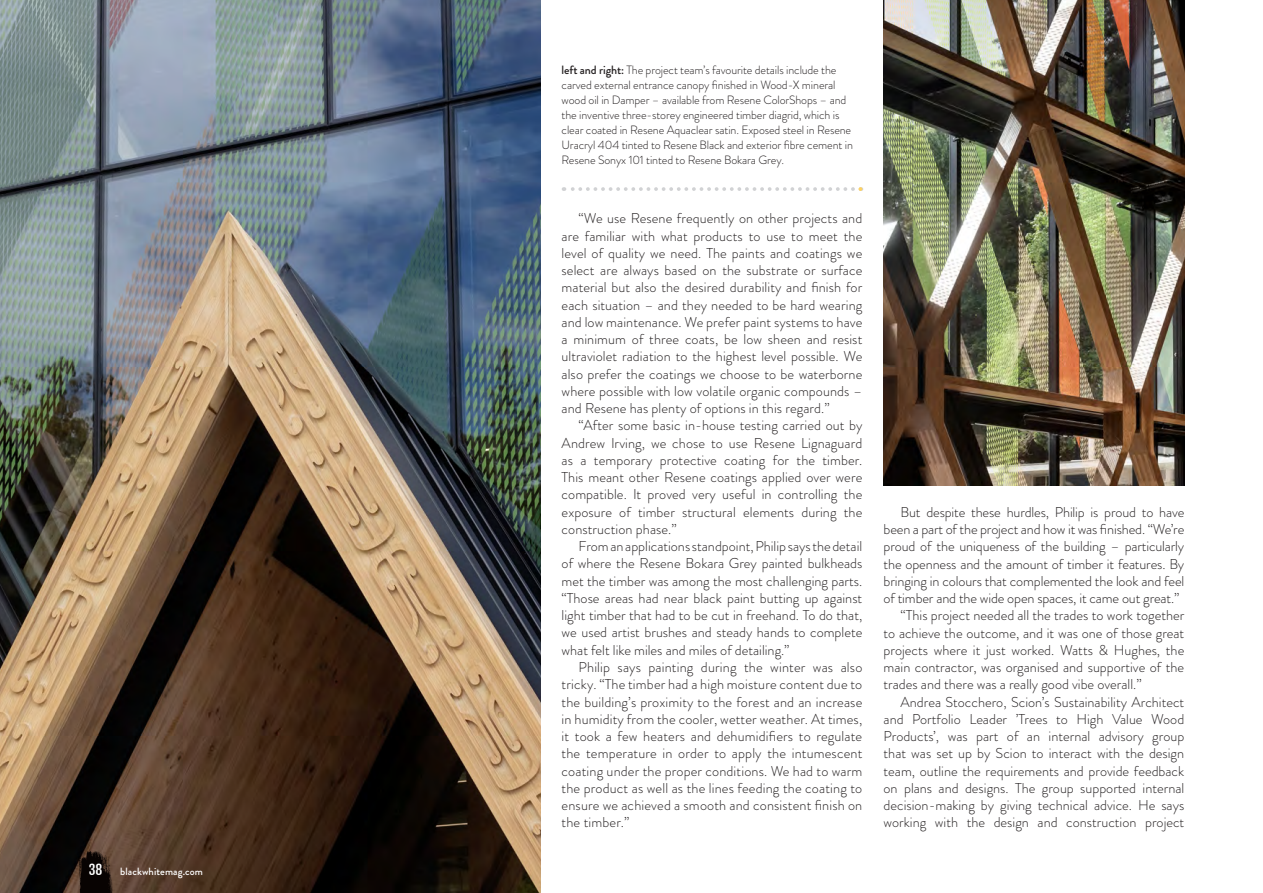
<style>
.page{position:relative;width:1263px;height:893px;background:#fff}
.page>*{position:absolute;margin:0;border:0;box-sizing:border-box;transform-origin:0 0}
.Body_Copy{font:300 14.25px/17.2px "Brandon Grotesque";color:#231f20;text-align:justify}
.t1{font:13.5px "Fjalla One";color:#fff}
.t2{font:300 12px/15px "Brandon Grotesque";letter-spacing:-.01em;color:#231f20}
.t3{font:500 10.5px "Brandon Grotesque";letter-spacing:.01em;color:#fff}
.s1{font-weight:500}
</style>
<div class="page">
<img style="left:883px;top:0;width:301px;height:485px">
<img style="left:0;top:0;width:540px;height:893px">
<svg style="left:563px;top:187px;width:299px;height:4px"></svg>
<svg style="left:79px;top:850px;width:34px;height:43px"></svg>
<p class="t1" style="left:89px;top:861px;width:15px">38</p>
<p class="t3" style="left:120px;top:864px;width:84px">blackwhitemag.com</p>
<p class="t2" style="left:562px;top:63px;width:293px"><span class="s1">left and right:</span> The project team’s favourite details include the carved external entrance canopy finished in Wood-X mineral wood oil in Damper – available from Resene ColorShops – and the inventive three-storey engineered timber diagrid, which is clear coated in Resene Aquaclear satin. Exposed steel in Resene Uracryl 404 tinted to Resene Black and exterior fibre cement in Resene Sonyx 101 tinted to Resene Bokara Grey.</p>
<p class="Body_Copy" style="left:562px;top:210px;width:302px;text-indent:17px">“We use Resene frequently on other projects and are familiar with what products to use to meet the level of quality we need. The paints and coatings we select are always based on the substrate or surface material but also the desired durability and finish for each situation – and they needed to be hard wearing and low maintenance. We prefer paint systems to have a minimum of three coats, be low sheen and resist ultraviolet radiation to the highest level possible. We also prefer the coatings we choose to be waterborne where possible with low volatile organic compounds – and Resene has plenty of options in this regard.”</p>
<p class="Body_Copy" style="left:562px;top:417px;width:302px;text-indent:17px">“After some basic in-house testing carried out by Andrew Irving, we chose to use Resene Lignaguard as a temporary protective coating for the timber.<br>This meant other Resene coatings applied over were compatible. It proved very useful in controlling the exposure of timber structural elements during the construction phase.”</p>
<p class="Body_Copy" style="left:562px;top:538px;width:302px;text-indent:17px">From an applications standpoint, Philip says the detail of where the Resene Bokara Grey painted bulkheads met the timber was among the most challenging parts. “Those areas had near black paint butting up against light timber that had to be cut in freehand. To do that, we used artist brushes and steady hands to complete what felt like miles and miles of detailing.”</p>
<p class="Body_Copy" style="left:562px;top:658px;width:302px;text-indent:17px">Philip says painting during the winter was also tricky. “The timber had a high moisture content due to the building’s proximity to the forest and an increase in humidity from the cooler, wetter weather. At times, it took a few heaters and dehumidifiers to regulate the temperature in order to apply the intumescent coating under the proper conditions. We had to warm the product as well as the lines feeding the coating to ensure we achieved a smooth and consistent finish on the timber.”</p>
<p class="Body_Copy" style="left:883px;top:503px;width:302px;text-indent:17px">But despite these hurdles, Philip is proud to have been a part of the project and how it was finished. “We’re proud of the uniqueness of the building – particularly the openness and the amount of timber it features. By bringing in colours that complemented the look and feel of timber and the wide open spaces, it came out great.”</p>
<p class="Body_Copy" style="left:883px;top:607px;width:302px;text-indent:17px">“This project needed all the trades to work together to achieve the outcome, and it was one of those great projects where it just worked. Watts &amp; Hughes, the main contractor, was organised and supportive of the trades and there was a really good vibe overall.”</p>
<p class="Body_Copy" style="left:883px;top:693px;width:302px;text-indent:17px">Andrea Stocchero, Scion’s Sustainability Architect and Portfolio Leader ’Trees to High Value Wood Products’, was part of an internal advisory group that was set up by Scion to interact with the design team, outline the requirements and provide feedback on plans and designs. The group supported internal decision-making by giving technical advice. He says working with the design and construction project</p>
</div>
